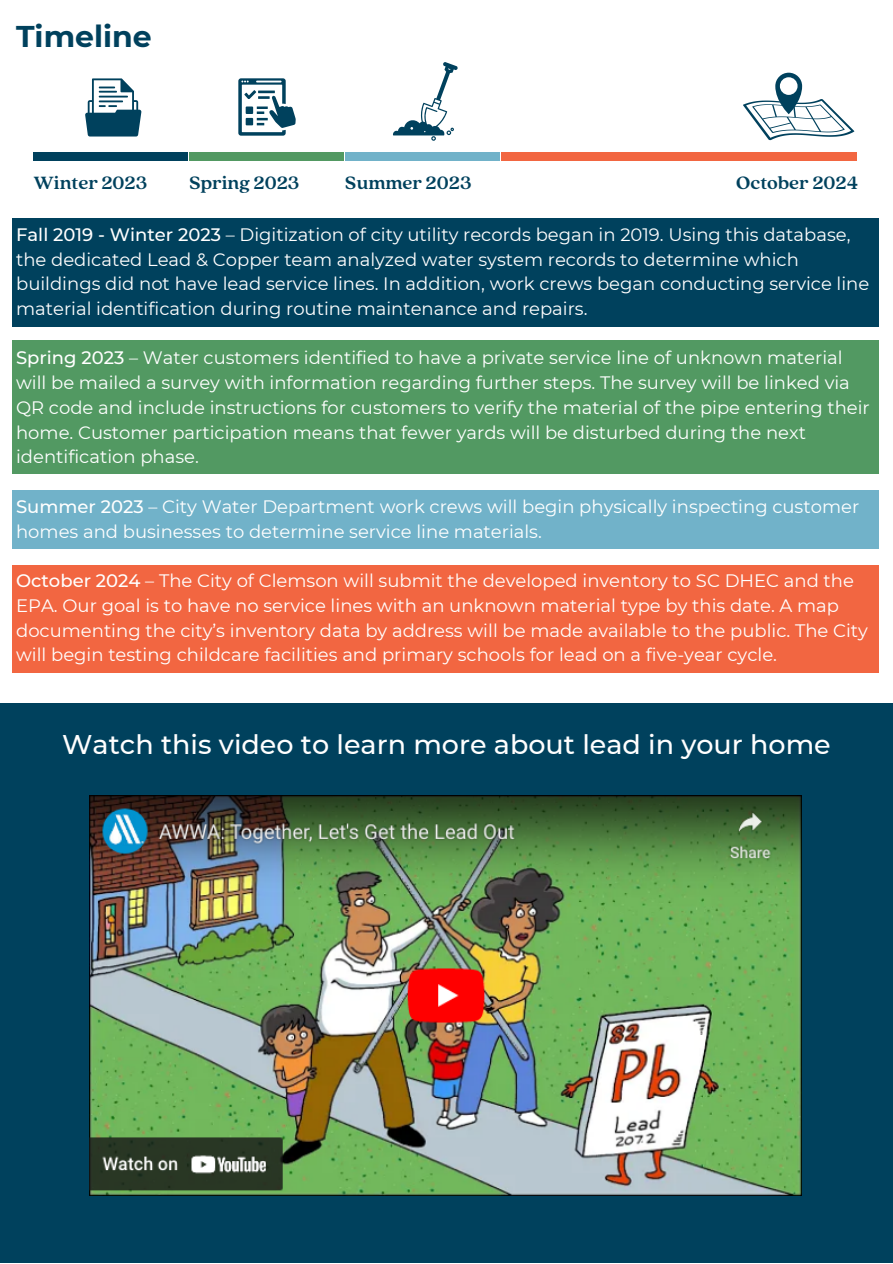
<style>
.page{position:relative;width:893px;height:1264px;background:#fff}
.page>*{position:absolute;margin:0;border:0;box-sizing:border-box;transform-origin:0 0}
.t1{font:700 30px "Montserrat";color:#00415d}
.t2{font:500 27px "Montserrat";color:#fff}
.t3{font:700 19.8px "Quincy CF";color:#00415d}
.t4{font:18px/24.8px "Montserrat";color:#fff}
.s1{font-weight:500}
</style>
<div class="page">
<div style="left:0;top:703px;width:892px;height:559px;background:#00415d"></div>
<div style="left:12px;top:218px;width:866px;height:108px;background:#00415d"></div>
<div style="left:12px;top:340px;width:866px;height:133px;background:#529962"></div>
<div style="left:12px;top:490px;width:866px;height:58px;background:#71b2c9"></div>
<div style="left:12px;top:565px;width:866px;height:107px;background:#f26641"></div>
<div style="left:33px;top:152px;width:155px;height:8px;background:#00415d"></div>
<div style="left:189px;top:152px;width:155px;height:8px;background:#529962"></div>
<div style="left:345px;top:152px;width:155px;height:8px;background:#71b2c9"></div>
<div style="left:501px;top:152px;width:355px;height:8px;background:#f26641"></div>
<svg style="left:85px;top:78px;width:56px;height:58px"></svg>
<svg style="left:393px;top:62px;width:65px;height:79px"></svg>
<svg style="left:743px;top:73px;width:111px;height:67px"></svg>
<svg style="left:238px;top:78px;width:58px;height:58px"></svg>
<img style="left:90px;top:796px;width:711px;height:399px">
<h1 class="t1" style="left:16px;top:18px;width:137px">Timeline</h1>
<p class="t3" style="left:33px;top:170px;width:115px">Winter 2023</p>
<p class="t3" style="left:189px;top:170px;width:112px">Spring 2023</p>
<p class="t3" style="left:345px;top:170px;width:128px">Summer 2023</p>
<p class="t3" style="left:736px;top:170px;width:123px">October 2024</p>
<p class="t4" style="left:16px;top:222px;width:854px"><span class="s1">Fall 2019 - Winter 2023</span> – Digitization of city utility records began in 2019. Using this database, the dedicated Lead &amp; Copper team analyzed water system records to determine which buildings did not have lead service lines. In addition, work crews began conducting service line material identification during routine maintenance and repairs.</p>
<p class="t4" style="left:16px;top:345px;width:855px"><span class="s1">Spring 2023</span> – Water customers identified to have a private service line of unknown material will be mailed a survey with information regarding further steps. The survey will be linked via QR code and include instructions for customers to verify the material of the pipe entering their home. Customer participation means that fewer yards will be disturbed during the next identification phase.</p>
<p class="t4" style="left:16px;top:494px;width:844px"><span class="s1">Summer 2023</span> – City Water Department work crews will begin physically inspecting customer homes and businesses to determine service line materials.</p>
<p class="t4" style="left:16px;top:568px;width:853px"><span class="s1">October 2024</span> – The City of Clemson will submit the developed inventory to SC DHEC and the EPA. Our goal is to have no service lines with an unknown material type by this date. A map documenting the city’s inventory data by address will be made available to the public. The City will begin testing childcare facilities and primary schools for lead on a five-year cycle.</p>
<p class="t2" style="left:62px;top:727px;width:770px">Watch this video to learn more about lead in your home</p>
</div>
